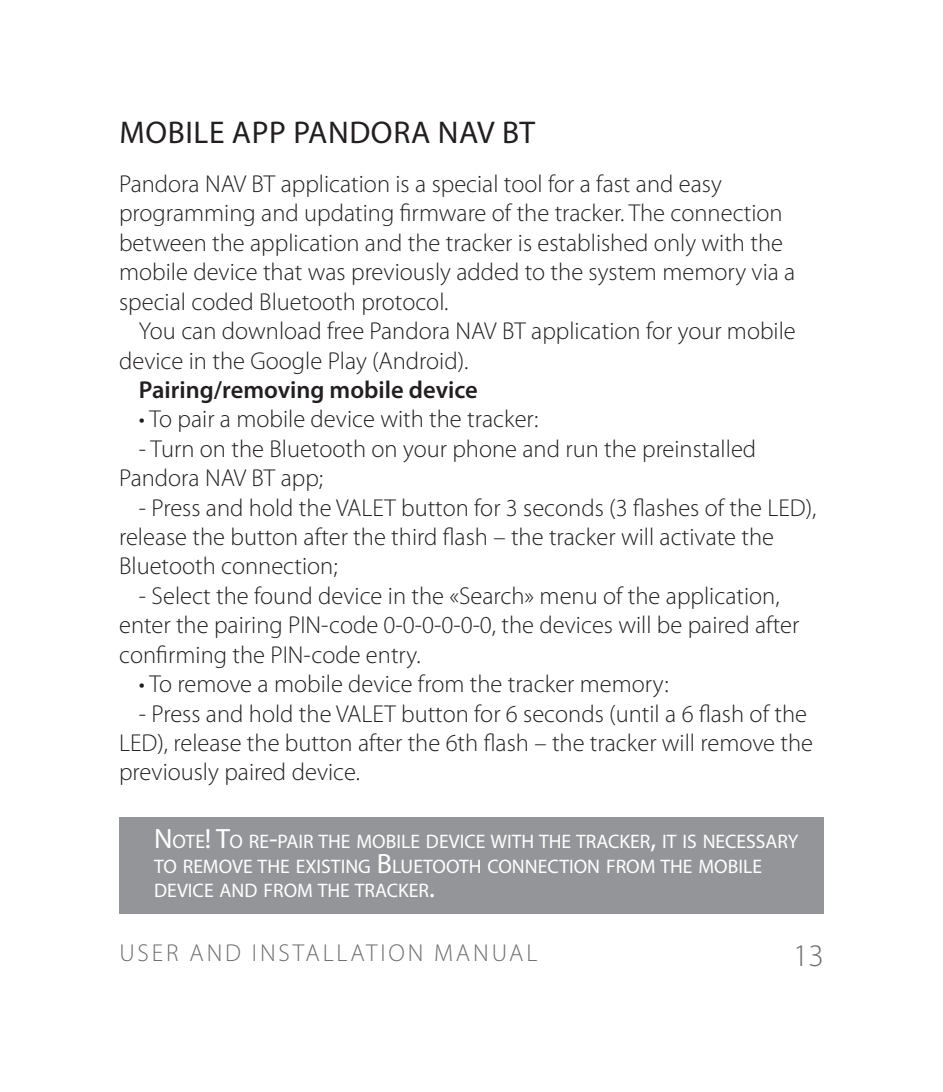
<style>
.page{position:relative;width:943px;height:1092px;background:#fff}
.page>*{position:absolute;margin:0;border:0;box-sizing:border-box;transform-origin:0 0}
.t1{font:31.5px "Myriad Pro";letter-spacing:.02em;color:#231f20}
.t2{font:300 31.5px "Myriad Pro";color:#6d6e71}
.t3{font:300 24.5px/29.4px "Myriad Pro";color:#231f20}
.t4{font:600 24.5px "Myriad Pro";color:#231f20}
.t5{font:300 24.5px "Myriad Pro";letter-spacing:.12em;color:#6d6e71}
.t6{font:19.6px/24.5px "Myriad Pro";color:#fff}
.s1{font-size:28px}
</style>
<div class="page">
<div style="left:119px;top:817px;width:704px;height:97px;background:#939598"></div>
<p class="t1" style="left:119px;top:120px;width:417px">MOBILE APP PANDORA NAV BT</p>
<p class="t3" style="left:119px;top:171px;width:677px">Pandora NAV BT application is a special tool for a fast and easy programming and updating firmware of the tracker. The connection between the application and the tracker is established only with the mobile device that was previously added to the system memory via a special coded Bluetooth protocol.</p>
<p class="t3" style="left:119px;top:318px;width:678px;text-indent:20px">You can download free Pandora NAV BT application for your mobile device in the Google Play (Android).</p>
<p class="t4" style="left:139px;top:379px;width:340px">Pairing/removing mobile device</p>
<p class="t3" style="left:139px;top:406px;width:401px">• To pair a mobile device with the tracker:</p>
<p class="t3" style="left:119px;top:436px;width:638px;text-indent:20px">- Turn on the Bluetooth on your phone and run the preinstalled<br>Pandora NAV BT app;</p>
<p class="t3" style="left:119px;top:494px;width:699px;text-indent:20px">- Press and hold the VALET button for 3 seconds (3 flashes of the LED), release the button after the third flash – the tracker will activate the<br>Bluetooth connection;</p>
<p class="t3" style="left:119px;top:583px;width:681px;text-indent:20px">- Select the found device in the «Search» menu of the application, enter the pairing PIN-code 0-0-0-0-0-0, the devices will be paired after confirming the PIN-code entry.</p>
<p class="t3" style="left:139px;top:671px;width:531px">• To remove a mobile device from the tracker memory:</p>
<p class="t3" style="left:119px;top:700px;width:695px;text-indent:20px">- Press and hold the VALET button for 6 seconds (until a 6 flash of the<br>LED), release the button after the 6th flash – the tracker will remove the previously paired device.</p>
<p class="t6" style="left:154px;top:830px;width:646px"><span class="s1">N</span>OTE<span class="s1">! T</span>O RE<span class="s1">-</span>PAIR THE MOBILE DEVICE WITH THE TRACKER<span class="s1">,</span> IT IS NECESSARY<br>TO REMOVE THE EXISTING <span class="s1">B</span>LUETOOTH CONNECTION FROM THE MOBILE<br>DEVICE AND FROM THE TRACKER<span class="s1">.</span></p>
<p class="t5" style="left:119px;top:938px;width:419px">USER AND INSTALLATION MANUAL</p>
<p class="t2" style="left:793px;top:943px;width:32px">13</p>
</div>
